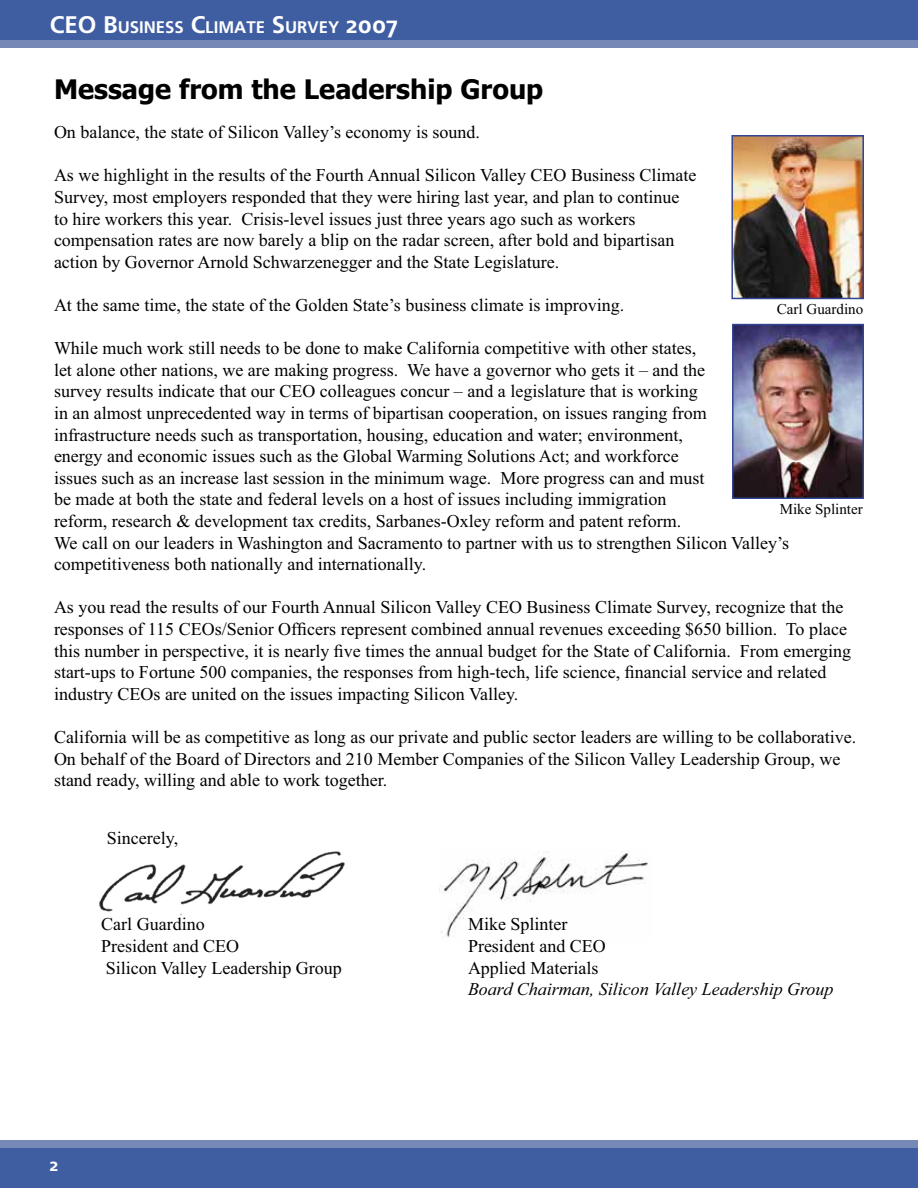
<style>
.page{position:relative;width:918px;height:1188px;background:#fff}
.page>*{position:absolute;margin:0;border:0;box-sizing:border-box;transform-origin:0 0}
.t1{font:700 27px "Tahoma";color:#000}
.t2{font:18px/21.6px "Times New Roman";color:#000}
.t3{font:italic 18px "Times New Roman";color:#000}
.t4{font:700 18px "Frutiger Linotype";color:#fffeff}
.t5{font:700 16.8px "Frutiger Linotype";color:#fffeff}
.t6{font:15px "Times New Roman";color:#000}
.s1{font-size:24px}
</style>
<div class="page">
<div style="left:0;top:1148px;width:918px;height:40px;background:#3f5ea2"></div>
<div style="left:0;top:0;width:918px;height:40px;background:#3f5ea2"></div>
<div style="left:0;top:40px;width:918px;height:8px;background:#7688b6"></div>
<div style="left:0;top:1140px;width:918px;height:8px;background:#7688b6"></div>
<img style="left:735px;top:327px;width:126px;height:169px">
<div style="left:732px;top:324px;width:132px;height:175px;border:2px solid #324592"></div>
<img style="left:734px;top:138px;width:127px;height:158px">
<div style="left:731px;top:135px;width:133px;height:164px;border:2px solid #324592"></div>
<img style="left:441px;top:851px;width:207px;height:86px">
<img style="left:99px;top:851px;width:246px;height:64px">
<p class="t5" style="left:50px;top:18px;width:350px"><span class="s1">CEO B</span>USINESS <span class="s1">C</span>LIMATE <span class="s1">S</span>URVEY <span class="s1">2007</span></p>
<h1 class="t1" style="left:54px;top:78px;width:491px">Message from the Leadership Group</h1>
<p class="t2" style="left:54px;top:123px;width:428px">On balance, the state of Silicon Valley’s economy is sound.</p>
<p class="t2" style="left:54px;top:166px;width:644px">As we highlight in the results of the Fourth Annual Silicon Valley CEO Business Climate Survey, most employers responded that they were hiring last year, and plan to continue to hire workers this year. Crisis-level issues just three years ago such as workers compensation rates are now barely a blip on the radar screen, after bold and bipartisan action by Governor Arnold Schwarzenegger and the State Legislature.</p>
<p class="t2" style="left:54px;top:296px;width:572px">At the same time, the state of the Golden State’s business climate is improving.</p>
<p class="t2" style="left:54px;top:339px;width:737px">While much work still needs to be done to make California competitive with other states,<br>let alone other nations, we are making progress. We have a governor who gets it – and the<br>survey results indicate that our CEO colleagues concur – and a legislature that is working<br>in an almost unprecedented way in terms of bipartisan cooperation, on issues ranging from infrastructure needs such as transportation, housing, education and water; environment,<br>energy and economic issues such as the Global Warming Solutions Act; and workforce<br>issues such as an increase last session in the minimum wage. More progress can and must<br>be made at both the state and federal levels on a host of issues including immigration<br>reform, research &amp; development tax credits, Sarbanes-Oxley reform and patent reform.<br>We call on our leaders in Washington and Sacramento to partner with us to strengthen Silicon Valley’s competitiveness both nationally and internationally.</p>
<p class="t2" style="left:54px;top:598px;width:799px">As you read the results of our Fourth Annual Silicon Valley CEO Business Climate Survey, recognize that the responses of 115 CEOs/Senior Officers represent combined annual revenues exceeding $650 billion. To place this number in perspective, it is nearly five times the annual budget for the State of California. From emerging start-ups to Fortune 500 companies, the responses from high-tech, life science, financial service and related industry CEOs are united on the issues impacting Silicon Valley.</p>
<p class="t2" style="left:54px;top:728px;width:804px">California will be as competitive as long as our private and public sector leaders are willing to be collaborative.<br>On behalf of the Board of Directors and 210 Member Companies of the Silicon Valley Leadership Group, we stand ready, willing and able to work together.</p>
<p class="t6" style="left:777px;top:303px;width:88px">Carl Guardino</p>
<p class="t6" style="left:780px;top:504px;width:84px">Mike Splinter</p>
<p class="t2" style="left:107px;top:829px;width:73px">Sincerely,</p>
<p class="t2" style="left:101px;top:915px;width:242px">Carl Guardino<br>President and CEO<br>Silicon Valley Leadership Group</p>
<p class="t2" style="left:468px;top:915px;width:139px">Mike Splinter<br>President and CEO<br>Applied Materials</p>
<p class="t3" style="left:468px;top:979px;width:367px">Board Chairman, Silicon Valley Leadership Group</p>
<p class="t4" style="left:50px;top:1154px;width:11px">2</p>
</div>
